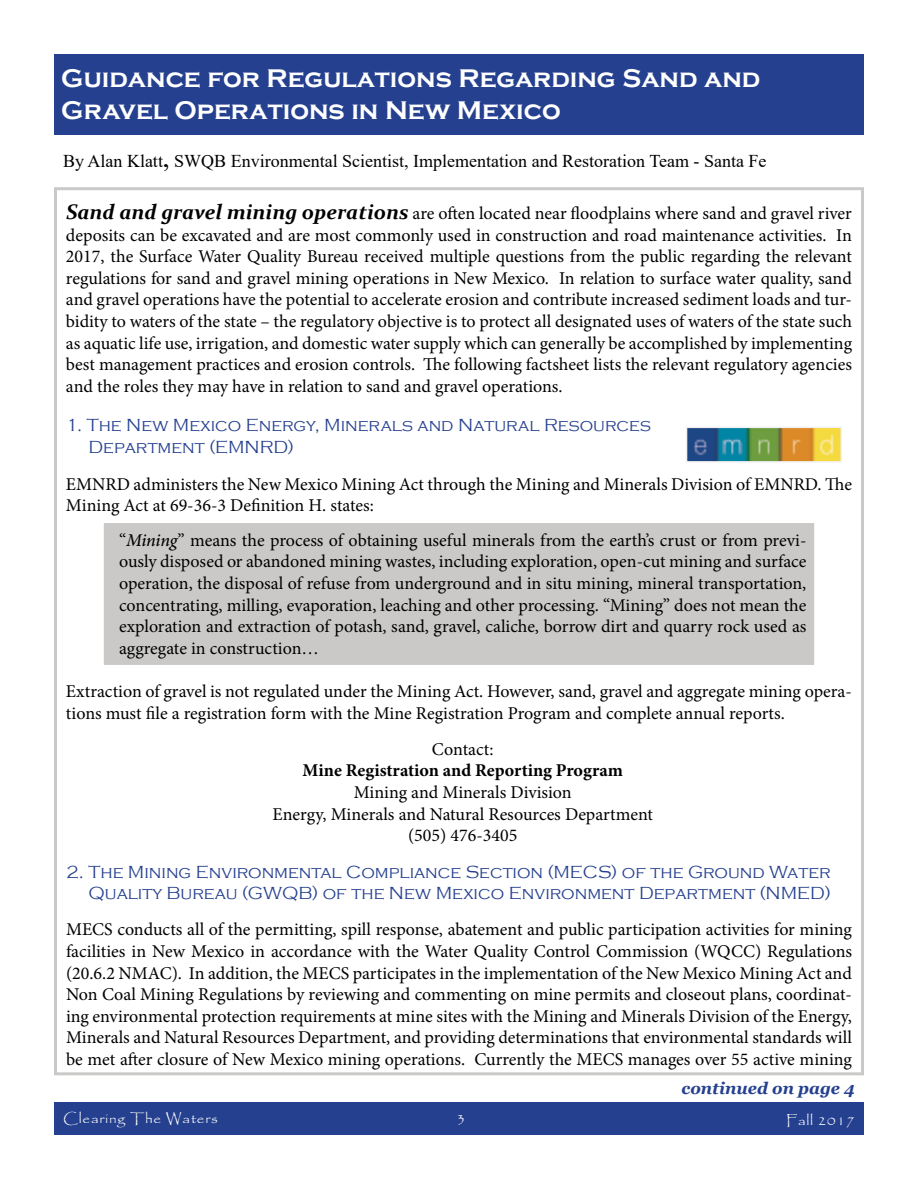
<style>
.page{position:relative;width:918px;height:1188px;background:#fff}
.page>*{position:absolute;margin:0;border:0;box-sizing:border-box;transform-origin:0 0}
.t1{font:700 26.25px "Copperplate Gothic";color:#fff}
.t2{font:18px/21.6px "Minion Pro";color:#000;text-align:justify}
.t3{font:300 18px/21.6px "Copperplate Gothic";color:#25408f;text-align:right}
.t4{font:18px "Times New Roman";color:#000}
.t5{font:700 18px "Minion Pro";color:#000}
.t6{font:italic 700 16.5px "Georgia";color:#25408f}
.t7{font:13.95px "Papyrus";letter-spacing:.05em;color:#fff;scale:1.08 1}
.s1{font-size:27px}
.s2{font-family:"Constantia";font-weight:700;font-style:italic;font-size:21px}
.s3{font-weight:500;font-style:italic}
</style>
<div class="page">
<div style="left:54px;top:1102px;width:810px;height:33px;background:#25408f"></div>
<div style="left:54px;top:54px;width:810px;height:81px;background:#25408f"></div>
<img style="left:689px;top:430px;width:150px;height:30px">
<div style="left:686px;top:427px;width:156px;height:36px;border:2px solid #f2f0f0"></div>
<div style="left:102px;top:522px;width:714px;height:144px;background:#cac9c8;border:2px solid #fff"></div>
<p class="t1" style="left:61px;top:64px;width:701px">Guidance for Regulations Regarding Sand and</p>
<p class="t1" style="left:61px;top:95px;width:501px">Gravel Operations in New Mexico</p>
<p class="t4" style="left:63px;top:148px;width:705px">By Alan Klatt<span class="s1">,</span> SWQB Environmental Scientist, Implementation and Restoration Team - Santa Fe</p>
<p class="t2" style="left:66px;top:203px;width:788px"><span class="s2">Sand and gravel mining operations</span> are often located near floodplains where sand and gravel river deposits can be excavated and are most commonly used in construction and road maintenance activities. In 2017, the Surface Water Quality Bureau received multiple questions from the public regarding the relevant regulations for sand and gravel mining operations in New Mexico. In relation to surface water quality, sand and gravel operations have the potential to accelerate erosion and contribute increased sediment loads and tur&shy;bidity to waters of the state – the regulatory objective is to protect all designated uses of waters of the state such as aquatic life use, irrigation, and domestic water supply which can generally be accomplished by implementing best management practices and erosion controls. The following factsheet lists the relevant regulatory agencies and the roles they may have in relation to sand and gravel operations.</p>
<p class="t3" style="left:66px;top:415px;width:587px">1. The New Mexico Energy, Minerals and Natural Resources</p>
<p class="t3" style="left:88px;top:437px;width:207px">Department (EMNRD)</p>
<p class="t2" style="left:66px;top:473px;width:788px">EMNRD administers the New Mexico Mining Act through the Mining and Minerals Division of EMNRD. The<br>Mining Act at 69-36-3 Definition H. states:</p>
<p class="t2" style="left:119px;top:529px;width:689px">“<span class="s3">Mining</span>” means the process of obtaining useful minerals from the earth’s crust or from previ&shy;ously disposed or abandoned mining wastes, including exploration, open-cut mining and surface operation, the disposal of refuse from underground and in situ mining, mineral transportation, concentrating, milling, evaporation, leaching and other processing. “Mining” does not mean the exploration and extraction of potash, sand, gravel, caliche, borrow dirt and quarry rock used as aggregate in construction…</p>
<p class="t2" style="left:66px;top:681px;width:788px">Extraction of gravel is not regulated under the Mining Act. However, sand, gravel and aggregate mining opera&shy;tions must file a registration form with the Mine Registration Program and complete annual reports.</p>
<p class="t2" style="left:432px;top:738px;width:63px">Contact:</p>
<p class="t5" style="left:303px;top:758px;width:322px">Mine Registration and Reporting Program</p>
<p class="t2" style="left:354px;top:782px;width:220px">Mining and Minerals Division</p>
<p class="t2" style="left:272px;top:803px;width:382px">Energy, Minerals and Natural Resources Department</p>
<p class="t2" style="left:408px;top:825px;width:111px">(505) 476-3405</p>
<p class="t3" style="left:66px;top:861px;width:766px">2. The Mining Environmental Compliance Section (MECS) of the Ground Water<br>Quality Bureau (GWQB) of the New Mexico Environment Department (NMED)</p>
<p class="t2" style="left:66px;top:919px;width:788px">MECS conducts all of the permitting, spill response, abatement and public participation activities for mining facilities in New Mexico in accordance with the Water Quality Control Commission (WQCC) Regulations (20.6.2 NMAC). In addition, the MECS participates in the implementation of the New Mexico Mining Act and Non Coal Mining Regulations by reviewing and commenting on mine permits and closeout plans, coordinat&shy;ing environmental protection requirements at mine sites with the Mining and Minerals Division of the Energy, Minerals and Natural Resources Department, and providing determinations that environmental standards will be met after closure of New Mexico mining operations. Currently the MECS manages over 55 active mining</p>
<p class="t6" style="left:682px;top:1077px;width:175px">continued on page 4</p>
<p class="t7" style="left:63px;top:1110px;width:145px">Clearing The Waters</p>
<p class="t7" style="left:457px;top:1110px;width:9px">3</p>
<p class="t7" style="left:786px;top:1112px;width:65px">Fall 2017</p>
</div>
